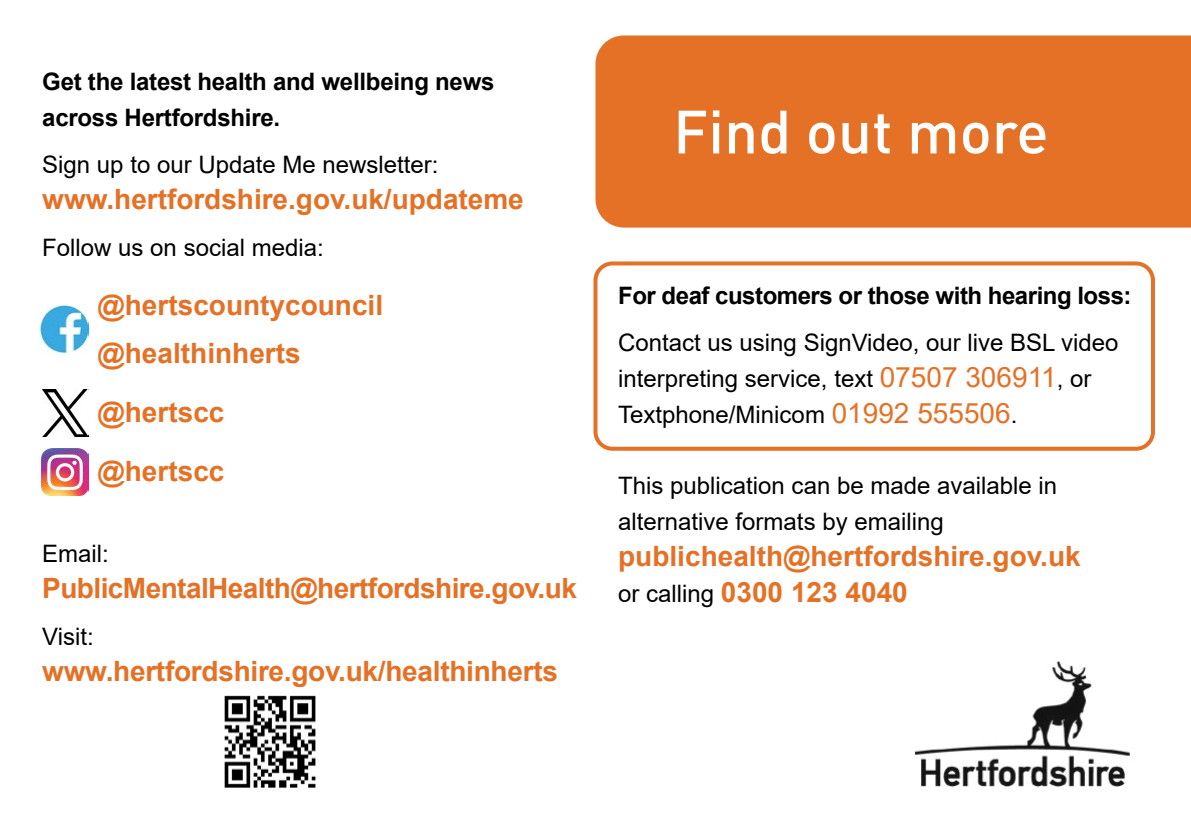
<style>
.page{position:relative;width:1191px;height:840px;background:#fff}
.page>*{position:absolute;margin:0;border:0;box-sizing:border-box;transform-origin:0 0}
.Heading_1{font:500 60px "DIN";color:#fff}
.body_text{font:700 28px/47.4px "Arial";color:#e47126}
.body_text-2{font:700 28px "Arial";letter-spacing:-.02em;color:#e47126}
.body_text-3{font:24px/36px "Arial";color:#000}
.body_text-4{font:700 24px/36px "Arial";letter-spacing:-.01em;color:#000}
.s1{font-size:28px;color:#e47126}
.s2{font-weight:400;font-size:24px;color:#000}
</style>
<div class="page">
<div style="left:593px;top:261px;width:562px;height:189px;border:4px solid #e47126;border-radius:17px"></div>
<div style="left:595px;top:35px;width:596px;height:192px;background:#e47126"></div>
<img style="left:39px;top:305px;width:50px;height:48px">
<img style="left:43px;top:389px;width:46px;height:47px">
<img style="left:42px;top:448px;width:47px;height:47px">
<img style="left:224px;top:695px;width:92px;height:93px">
<img style="left:914px;top:661px;width:216px;height:126px">
<p class="body_text-4" style="left:42px;top:63px;width:454px">Get the latest health and wellbeing news across Hertfordshire.</p>
<p class="body_text-3" style="left:42px;top:146px;width:398px">Sign up to our Update Me newsletter:</p>
<p class="body_text" style="left:42px;top:176px;width:483px">www.hertfordshire.gov.uk/updateme</p>
<p class="body_text-3" style="left:42px;top:230px;width:283px">Follow us on social media:</p>
<p class="body_text" style="left:98px;top:282px;width:287px">@hertscountycouncil @healthinherts</p>
<p class="body_text" style="left:98px;top:382px;width:128px;line-height:59.4px">@hertscc @hertscc</p>
<p class="body_text-3" style="left:42px;top:535px;width:68px">Email:</p>
<p class="body_text-2" style="left:42px;top:568px;width:536px">PublicMentalHealth@hertfordshire.gov.uk</p>
<p class="body_text-3" style="left:42px;top:618px;width:53px">Visit:</p>
<p class="body_text" style="left:42px;top:647px;width:517px">www.hertfordshire.gov.uk/healthinherts</p>
<p class="Heading_1" style="left:673px;top:93px;width:377px">Find out more</p>
<p class="body_text-4" style="left:618px;top:277px;width:515px">For deaf customers or those with hearing loss:</p>
<p class="body_text-3" style="left:618px;top:324px;width:502px">Contact us using SignVideo, our live BSL video interpreting service, text <span class="s1">07507 306911</span>, or<br>Textphone/Minicom <span class="s1">01992 555506</span>.</p>
<p class="body_text-3" style="left:618px;top:467px;width:440px">This publication can be made available in alternative formats by emailing</p>
<p class="body_text" style="left:618px;top:532px;width:464px">publichealth@hertfordshire.gov.uk</p>
<p class="body_text" style="left:618px;top:568px;width:291px"><span class="s2">or calling</span> 0300 123 4040</p>
</div>
